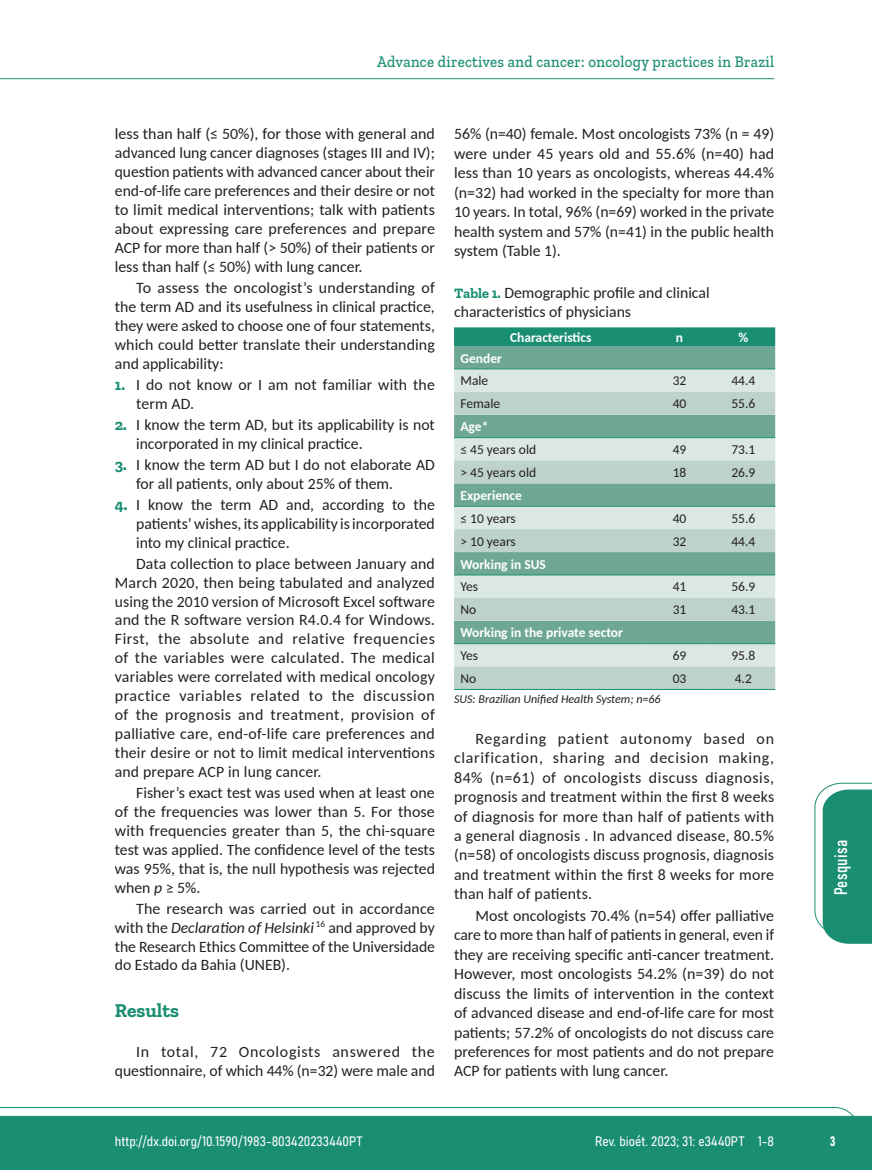
<style>
.page{position:relative;width:872px;height:1170px;background:#fff}
.page>*{position:absolute;margin:0;border:0;box-sizing:border-box;transform-origin:0 0}
.Subtitulo_1{font:700 19.5px "Zilla Slab";color:#1a8e73}
.t1{font:18px "Bahnschrift";letter-spacing:.02em;color:#fff}
.t2{font:500 16.5px "Zilla Slab";letter-spacing:.02em;color:#1a8e73;scale:.9 1}
.Texto{font:15.75px/18.9px "Carlito";color:#231f20;text-align:justify}
.Titulo_Tabela_e_Figura{font:15.75px/18.6px "Carlito";color:#231f20}
.Tab_corpo{font:13.5px "Carlito";color:#231f20}
.t3{font:13.5px "Bahnschrift";color:#fff}
.Tab_gravata{font:700 13.5px "Carlito";color:#fff}
.Fonte{font:italic 12px "Carlito";color:#231f20}
.s1{font-family:"Zilla Slab";font-weight:700;color:#1a8e73}
.s2{font-style:italic}
.s3{font-family:"Zilla Slab";font-weight:700;font-size:14.25px;color:#1a8e73}
</style>
<div class="page">
<svg style="left:0;top:1107px;width:859px;height:62px;background:#379c84"></svg>
<hr style="left:0;top:78px;width:774px;height:1px;background:#1a8e73">
<div style="left:454px;top:327px;width:321px;height:19px;background:#1a8e73"></div>
<div style="left:454px;top:346px;width:321px;height:22px;background:#6ea794"></div>
<div style="left:454px;top:369px;width:321px;height:23px;background:#dbe7e1"></div>
<svg style="left:454px;top:392px;width:321px;height:297px;background:#aecbc0"></svg>
<hr style="left:454px;top:368px;width:193px;height:1px;background:#1a8e73">
<hr style="left:647px;top:368px;width:64px;height:1px;background:#1a8e73">
<hr style="left:711px;top:368px;width:64px;height:1px;background:#1a8e73">
<hr style="left:454px;top:437px;width:193px;height:1px;background:#1a8e73">
<hr style="left:647px;top:437px;width:64px;height:1px;background:#1a8e73">
<hr style="left:711px;top:437px;width:64px;height:1px;background:#1a8e73">
<hr style="left:454px;top:506px;width:193px;height:1px;background:#1a8e73">
<hr style="left:647px;top:506px;width:64px;height:1px;background:#1a8e73">
<hr style="left:711px;top:506px;width:64px;height:1px;background:#1a8e73">
<hr style="left:454px;top:574px;width:193px;height:1px;background:#1a8e73">
<hr style="left:647px;top:574px;width:64px;height:1px;background:#1a8e73">
<hr style="left:711px;top:574px;width:64px;height:1px;background:#1a8e73">
<hr style="left:454px;top:643px;width:193px;height:1px;background:#1a8e73">
<hr style="left:647px;top:643px;width:64px;height:1px;background:#1a8e73">
<hr style="left:711px;top:643px;width:64px;height:1px;background:#1a8e73">
<hr style="left:454px;top:689px;width:193px;height:1px;background:#1a8e73">
<hr style="left:647px;top:689px;width:64px;height:1px;background:#1a8e73">
<hr style="left:711px;top:689px;width:64px;height:1px;background:#1a8e73">
<svg style="left:814px;top:782px;width:58px;height:161px"></svg>
<p class="t2" style="left:377px;top:53px;width:442px">Advance directives and cancer: oncology practices in Brazil</p>
<p class="Texto" style="left:115px;top:124px;width:322px">less than half (≤ 50%), for those with general and advanced lung cancer diagnoses (stages III and IV); question patients with advanced cancer about their end-of-life care preferences and their desire or not to limit medical interventions; talk with patients about expressing care preferences and prepare ACP for more than half (&gt; 50%) of their patients or less than half (≤ 50%) with lung cancer.</p>
<p class="Texto" style="left:115px;top:277px;width:322px;text-indent:21px">To assess the oncologist’s understanding of the term AD and its usefulness in clinical practice, they were asked to choose one of four statements, which could better translate their understanding and applicability:</p>
<p class="Texto" style="left:136px;top:374px;width:300px;text-indent:-21px"><span class="s1">1.</span> I do not know or I am not familiar with the term AD.</p>
<p class="Texto" style="left:136px;top:414px;width:300px;text-indent:-21px"><span class="s1">2.</span> I know the term AD, but its applicability is not incorporated in my clinical practice.</p>
<p class="Texto" style="left:136px;top:454px;width:300px;text-indent:-21px"><span class="s1">3.</span> I know the term AD but I do not elaborate AD for all patients, only about 25% of them.</p>
<p class="Texto" style="left:136px;top:494px;width:300px;text-indent:-21px"><span class="s1">4.</span> I know the term AD and, according to the patients’ wishes, its applicability is incorporated into my clinical practice.</p>
<p class="Texto" style="left:115px;top:553px;width:321px;text-indent:21px">Data collection to place between January and March 2020, then being tabulated and analyzed using the 2010 version of Microsoft Excel software and the R software version R4.0.4 for Windows.<br>First, the absolute and relative frequencies of the variables were calculated. The medical variables were correlated with medical oncology practice variables related to the discussion of the prognosis and treatment, provision of palliative care, end-of-life care preferences and their desire or not to limit medical interventions and prepare ACP in lung cancer.</p>
<p class="Texto" style="left:115px;top:782px;width:321px;text-indent:21px">Fisher’s exact test was used when at least one of the frequencies was lower than 5. For those with frequencies greater than 5, the chi-square test was applied. The confidence level of the tests was 95%, that is, the null hypothesis was rejected when <span class="s2">p</span> ≥ 5%.</p>
<p class="Texto" style="left:115px;top:898px;width:322px;text-indent:21px">The research was carried out in accordance with the <span class="s2">Declaration of Helsinki</span> <sup>16</sup> and approved by the Research Ethics Committee of the Universidade do Estado da Bahia (UNEB).</p>
<p class="Subtitulo_1" style="left:115px;top:999px;width:66px">Results</p>
<p class="Texto" style="left:115px;top:1041px;width:321px;text-align:right">In total, 72 Oncologists answered the questionnaire, of which 44% (n=32) were male and</p>
<p class="Texto" style="left:454px;top:124px;width:322px;line-height:19.5px">56% (n=40) female. Most oncologists 73% (n = 49) were under 45 years old and 55.6% (n=40) had less than 10 years as oncologists, whereas 44.4% (n=32) had worked in the specialty for more than 10 years. In total, 96% (n=69) worked in the private health system and 57% (n=41) in the public health system (Table 1).</p>
<p class="Titulo_Tabela_e_Figura" style="left:454px;top:283px;width:257px"><span class="s3">Table 1.</span> Demographic profile and clinical characteristics of physicians</p>
<p class="Tab_gravata" style="left:510px;top:328px;width:83px">Characteristics</p>
<p class="Tab_gravata" style="left:676px;top:328px;width:9px">n</p>
<p class="Tab_gravata" style="left:738px;top:328px;width:11px">%</p>
<p class="Tab_gravata" style="left:460px;top:349px;width:43px">Gender</p>
<p class="Tab_corpo" style="left:460px;top:372px;width:29px">Male</p>
<p class="Tab_corpo" style="left:672px;top:372px;width:15px">32</p>
<p class="Tab_corpo" style="left:731px;top:372px;width:25px">44.4</p>
<p class="Tab_corpo" style="left:460px;top:394px;width:41px">Female</p>
<p class="Tab_corpo" style="left:672px;top:394px;width:15px">40</p>
<p class="Tab_corpo" style="left:731px;top:394px;width:25px">55.6</p>
<p class="Tab_gravata" style="left:460px;top:417px;width:29px">Age*</p>
<p class="Tab_corpo" style="left:460px;top:440px;width:77px">≤ 45 years old</p>
<p class="Tab_corpo" style="left:672px;top:440px;width:15px">49</p>
<p class="Tab_corpo" style="left:731px;top:440px;width:25px">73.1</p>
<p class="Tab_corpo" style="left:460px;top:463px;width:77px">&gt; 45 years old</p>
<p class="Tab_corpo" style="left:672px;top:463px;width:15px">18</p>
<p class="Tab_corpo" style="left:731px;top:463px;width:25px">26.9</p>
<p class="Tab_gravata" style="left:460px;top:486px;width:63px">Experience</p>
<p class="Tab_corpo" style="left:460px;top:509px;width:57px">≤ 10 years</p>
<p class="Tab_corpo" style="left:672px;top:509px;width:15px">40</p>
<p class="Tab_corpo" style="left:731px;top:509px;width:25px">55.6</p>
<p class="Tab_corpo" style="left:460px;top:532px;width:57px">&gt; 10 years</p>
<p class="Tab_corpo" style="left:672px;top:532px;width:15px">32</p>
<p class="Tab_corpo" style="left:731px;top:532px;width:25px">44.4</p>
<p class="Tab_gravata" style="left:460px;top:554px;width:87px">Working in SUS</p>
<p class="Tab_corpo" style="left:460px;top:577px;width:19px">Yes</p>
<p class="Tab_corpo" style="left:672px;top:577px;width:15px">41</p>
<p class="Tab_corpo" style="left:731px;top:577px;width:25px">56.9</p>
<p class="Tab_corpo" style="left:460px;top:600px;width:17px">No</p>
<p class="Tab_corpo" style="left:672px;top:600px;width:15px">31</p>
<p class="Tab_corpo" style="left:731px;top:600px;width:25px">43.1</p>
<p class="Tab_gravata" style="left:460px;top:623px;width:164px">Working in the private sector</p>
<p class="Tab_corpo" style="left:460px;top:646px;width:19px">Yes</p>
<p class="Tab_corpo" style="left:672px;top:646px;width:15px">69</p>
<p class="Tab_corpo" style="left:731px;top:646px;width:25px">95.8</p>
<p class="Tab_corpo" style="left:460px;top:669px;width:17px">No</p>
<p class="Tab_corpo" style="left:672px;top:669px;width:15px">03</p>
<p class="Tab_corpo" style="left:734px;top:669px;width:19px">4.2</p>
<p class="Fonte" style="left:454px;top:690px;width:208px">SUS: Brazilian Unified Health System; n=66</p>
<p class="Texto" style="left:454px;top:728px;width:321px;line-height:19.5px;text-indent:21px">Regarding patient autonomy based on clarification, sharing and decision making, 84% (n=61) of oncologists discuss diagnosis, prognosis and treatment within the first 8 weeks of diagnosis for more than half of patients with a general diagnosis . In advanced disease, 80.5% (n=58) of oncologists discuss prognosis, diagnosis and treatment within the first 8 weeks for more than half of patients.</p>
<p class="Texto" style="left:454px;top:905px;width:322px;line-height:19.5px;text-indent:21px">Most oncologists 70.4% (n=54) offer palliative care to more than half of patients in general, even if they are receiving specific anti-cancer treatment.<br>However, most oncologists 54.2% (n=39) do not discuss the limits of intervention in the context of advanced disease and end-of-life care for most patients; 57.2% of oncologists do not discuss care preferences for most patients and do not prepare ACP for patients with lung cancer.</p>
<p class="t1" style="left:827px;top:895px;width:57px;rotate:-90deg">Pesquisa</p>
<p class="t3" style="left:115px;top:1131px;width:249px">http://dx.doi.org/10.1590/1983-803420233440PT</p>
<p class="t3" style="left:595px;top:1131px;width:180px">Rev. bioét. 2023; 31: e3440PT 1-8</p>
<p class="t3" style="left:830px;top:1130px;width:7px">3</p>
</div>
